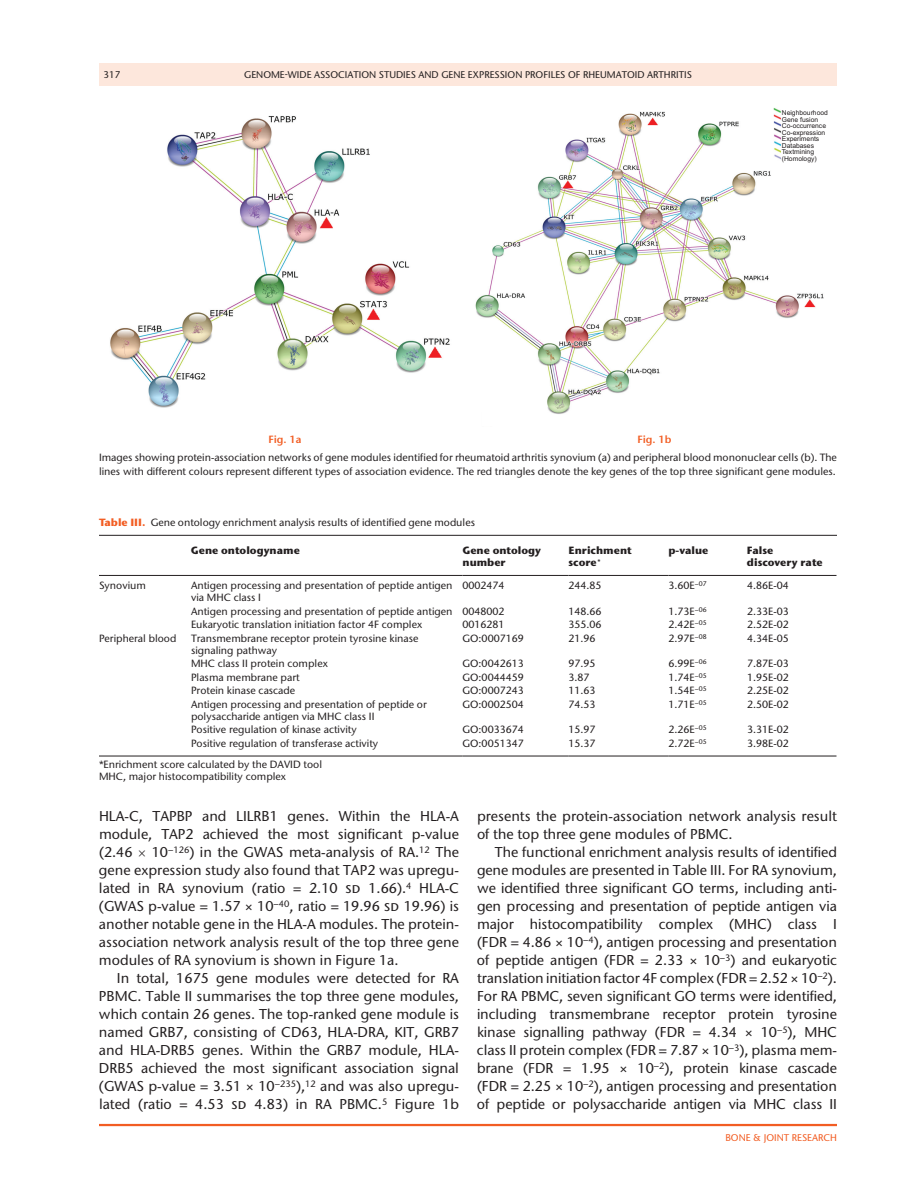
<style>
.page{position:relative;width:918px;height:1188px;background:#fff}
.page>*{position:absolute;margin:0;border:0;box-sizing:border-box;transform-origin:0 0}
.t1{font:500 14.25px/18px "Stone Sans ITC Pro";color:#231f20;text-align:justify}
.t2{font:500 10.5px/12px "Stone Sans ITC Pro";color:#231f20}
.t3{font:700 10.5px/12.8px "Stone Sans ITC Pro";color:#231f20}
.t4{font:600 10.5px "Stone Sans ITC Pro";color:#f25d23}
.t5{font:500 9.75px "Stone Sans ITC Pro";color:#231f20}
.t6{font:500 9.75px "Stone Sans ITC Pro";color:#f25d23}
.t7{font:6.75px/6.6px "Arial";color:#231f20}
.s1{font-weight:700;color:#f25d23}
</style>
<div class="page">
<div style="left:99px;top:63px;width:738px;height:23px;background:#fde7dc"></div>
<hr style="left:99px;top:1124px;width:738px;height:2px;background:#f25d23">
<img style="left:110px;top:108px;width:714px;height:306px">
<div style="left:482px;top:411px;width:12px;height:15px;background:#fff"></div>
<div style="left:114px;top:411px;width:17px;height:19px;background:#fff"></div>
<div style="left:782px;top:108px;width:46px;height:56px;background:#fff"></div>
<hr style="left:99px;top:535px;width:738px;height:1px;background:#231f20">
<hr style="left:99px;top:575px;width:92px;height:1px;background:#231f20">
<hr style="left:191px;top:575px;width:271px;height:1px;background:#231f20">
<hr style="left:462px;top:575px;width:107px;height:1px;background:#231f20">
<hr style="left:568px;top:575px;width:101px;height:1px;background:#231f20">
<hr style="left:669px;top:575px;width:78px;height:1px;background:#231f20">
<hr style="left:747px;top:575px;width:90px;height:1px;background:#231f20">
<hr style="left:99px;top:756px;width:92px;height:1px;background:#231f20">
<hr style="left:191px;top:756px;width:271px;height:1px;background:#231f20">
<hr style="left:462px;top:756px;width:107px;height:1px;background:#231f20">
<hr style="left:568px;top:756px;width:101px;height:1px;background:#231f20">
<hr style="left:669px;top:756px;width:78px;height:1px;background:#231f20">
<hr style="left:747px;top:756px;width:90px;height:1px;background:#231f20">
<p class="t5" style="left:104px;top:68px;width:18px">317</p>
<p class="t5" style="left:244px;top:68px;width:449px">Genome-wide association studies and gene expression profiles of rheumatoid arthritis</p>
<p class="t7" style="left:782px;top:109px;width:48px">Neighbourhood<br>Gene fusion<br>Co-occurrence<br>Co-expression<br>Experiments<br>Databases<br>Textmining (Homology)</p>
<p class="t4" style="left:269px;top:433px;width:35px">Fig. 1a</p>
<p class="t4" style="left:638px;top:433px;width:36px">Fig. 1b</p>
<p class="t2" style="left:99px;top:451px;width:739px;line-height:13.5px">Images showing protein-association networks of gene modules identified for rheumatoid arthritis synovium (a) and peripheral blood mononuclear cells (b). The lines with different colours represent different types of association evidence. The red triangles denote the key genes of the top three significant gene modules.</p>
<p class="t2" style="left:99px;top:516px;width:378px"><span class="s1">Table III.</span> Gene ontology enrichment analysis results of identified gene modules</p>
<p class="t3" style="left:191px;top:544px;width:110px">Gene ontologyname</p>
<p class="t3" style="left:462px;top:544px;width:80px">Gene ontology number</p>
<p class="t3" style="left:568px;top:544px;width:65px">Enrichment score<sup>*</sup></p>
<p class="t3" style="left:669px;top:544px;width:41px">p-value</p>
<p class="t3" style="left:747px;top:544px;width:77px">False discovery rate</p>
<p class="t2" style="left:99px;top:580px;width:48px">Synovium</p>
<p class="t2" style="left:191px;top:580px;width:263px">Antigen processing and presentation of peptide antigen via MHC class I</p>
<p class="t2" style="left:463px;top:580px;width:44px">0002474</p>
<p class="t2" style="left:568px;top:580px;width:35px">244.85</p>
<p class="t2" style="left:669px;top:580px;width:40px">3.60E<sup>−07</sup></p>
<p class="t2" style="left:747px;top:580px;width:43px">4.86E-04</p>
<p class="t2" style="left:191px;top:605px;width:315px">Antigen processing and presentation of peptide antigen 0048002</p>
<p class="t2" style="left:568px;top:605px;width:35px">148.66</p>
<p class="t2" style="left:669px;top:605px;width:40px">1.73E<sup>−06</sup></p>
<p class="t2" style="left:747px;top:605px;width:43px">2.33E-03</p>
<p class="t2" style="left:191px;top:619px;width:233px">Eukaryotic translation initiation factor 4F complex</p>
<p class="t2" style="left:463px;top:619px;width:44px">0016281</p>
<p class="t2" style="left:568px;top:619px;width:35px">355.06</p>
<p class="t2" style="left:669px;top:619px;width:40px">2.42E<sup>−05</sup></p>
<p class="t2" style="left:747px;top:619px;width:43px">2.52E-02</p>
<p class="t2" style="left:99px;top:632px;width:79px">Peripheral blood</p>
<p class="t2" style="left:191px;top:632px;width:229px">Transmembrane receptor protein tyrosine kinase signaling pathway</p>
<p class="t2" style="left:463px;top:632px;width:63px">GO:0007169</p>
<p class="t2" style="left:568px;top:632px;width:29px">21.96</p>
<p class="t2" style="left:669px;top:632px;width:40px">2.97E<sup>−08</sup></p>
<p class="t2" style="left:747px;top:632px;width:43px">4.34E-05</p>
<p class="t2" style="left:191px;top:658px;width:138px">MHC class II protein complex</p>
<p class="t2" style="left:463px;top:658px;width:63px">GO:0042613</p>
<p class="t2" style="left:568px;top:658px;width:29px">97.95</p>
<p class="t2" style="left:669px;top:658px;width:40px">6.99E<sup>−06</sup></p>
<p class="t2" style="left:747px;top:658px;width:43px">7.87E-03</p>
<p class="t2" style="left:191px;top:671px;width:110px">Plasma membrane part</p>
<p class="t2" style="left:463px;top:671px;width:63px">GO:0044459</p>
<p class="t2" style="left:568px;top:671px;width:23px">3.87</p>
<p class="t2" style="left:669px;top:671px;width:40px">1.74E<sup>−05</sup></p>
<p class="t2" style="left:747px;top:671px;width:43px">1.95E-02</p>
<p class="t2" style="left:191px;top:685px;width:106px">Protein kinase cascade</p>
<p class="t2" style="left:463px;top:685px;width:63px">GO:0007243</p>
<p class="t2" style="left:568px;top:685px;width:29px">11.63</p>
<p class="t2" style="left:669px;top:685px;width:40px">1.54E<sup>−05</sup></p>
<p class="t2" style="left:747px;top:685px;width:43px">2.25E-02</p>
<p class="t2" style="left:191px;top:698px;width:237px">Antigen processing and presentation of peptide or polysaccharide antigen via MHC class II</p>
<p class="t2" style="left:463px;top:698px;width:63px">GO:0002504</p>
<p class="t2" style="left:568px;top:698px;width:29px">74.53</p>
<p class="t2" style="left:669px;top:698px;width:40px">1.71E<sup>−05</sup></p>
<p class="t2" style="left:747px;top:698px;width:43px">2.50E-02</p>
<p class="t2" style="left:191px;top:724px;width:167px">Positive regulation of kinase activity</p>
<p class="t2" style="left:463px;top:724px;width:63px">GO:0033674</p>
<p class="t2" style="left:568px;top:724px;width:29px">15.97</p>
<p class="t2" style="left:669px;top:724px;width:40px">2.26E<sup>−05</sup></p>
<p class="t2" style="left:747px;top:724px;width:43px">3.31E-02</p>
<p class="t2" style="left:191px;top:737px;width:189px">Positive regulation of transferase activity</p>
<p class="t2" style="left:463px;top:737px;width:63px">GO:0051347</p>
<p class="t2" style="left:568px;top:737px;width:29px">15.37</p>
<p class="t2" style="left:669px;top:737px;width:40px">2.72E<sup>−05</sup></p>
<p class="t2" style="left:747px;top:737px;width:43px">3.98E-02</p>
<p class="t2" style="left:99px;top:759px;width:225px">*Enrichment score calculated by the DAVID tool<br>MHC, major histocompatibility complex</p>
<p class="t1" style="left:99px;top:807px;width:362px">HLA-C, TAPBP and LILRB1 genes. Within the HLA-A module, TAP2 achieved the most significant p-value (2.46</p>
<p class="t1" style="left:99px;top:843px;width:362px;text-indent:53px">10<sup>−126</sup>) in the GWAS meta-analysis of RA.<sup>12</sup> The gene expression study also found that TAP2 was upregu&shy;lated in RA synovium (ratio = 2.10 sd 1.66).<sup>4</sup> HLA-C (GWAS p-value = 1.57 × 10<sup>−40</sup>, ratio = 19.96 sd 19.96) is another notable gene in the HLA-A modules. The protein&shy;association network analysis result of the top three gene modules of RA synovium is shown in Figure 1a.</p>
<p class="t1" style="left:99px;top:969px;width:362px;text-indent:18px">In total, 1675 gene modules were detected for RA PBMC. Table II summarises the top three gene modules, which contain 26 genes. The top-ranked gene module is named GRB7, consisting of CD63, HLA-DRA, KIT, GRB7 and HLA-DRB5 genes. Within the GRB7 module, HLA-DRB5 achieved the most significant association signal (GWAS p-value = 3.51 × 10<sup>−235</sup>),<sup>12</sup> and was also upregu&shy;lated (ratio = 4.53 sd 4.83) in RA PBMC.<sup>5</sup> Figure 1b</p>
<p class="t1" style="left:477px;top:807px;width:361px">presents the protein-association network analysis result of the top three gene modules of PBMC.</p>
<p class="t1" style="left:477px;top:843px;width:362px;text-indent:18px">The functional enrichment analysis results of identified gene modules are presented in Table III. For RA synovium, we identified three significant GO terms, including anti&shy;gen processing and presentation of peptide antigen via major histocompatibility complex (MHC) class I (FDR = 4.86 × 10<sup>−4</sup>), antigen processing and presentation of peptide antigen (FDR = 2.33 × 10<sup>−3</sup>) and eukaryotic translation initiation factor 4F complex (FDR = 2.52 × 10<sup>−2</sup>).<br>For RA PBMC, seven significant GO terms were identified, including transmembrane receptor protein tyrosine kinase signalling pathway (FDR = 4.34 × 10<sup>−5</sup>), MHC class II protein complex (FDR = 7.87 × 10<sup>−3</sup>), plasma mem&shy;brane (FDR = 1.95 × 10<sup>−2</sup>), protein kinase cascade (FDR = 2.25 × 10<sup>−2</sup>), antigen processing and presentation of peptide or polysaccharide antigen via MHC class II</p>
<p class="t6" style="left:725px;top:1132px;width:13px">BONE</p>
<p class="t6" style="left:753px;top:1132px;width:20px">&amp; JOINT</p>
<p class="t6" style="left:792px;top:1132px;width:7px">RESEARCH</p>
</div>
